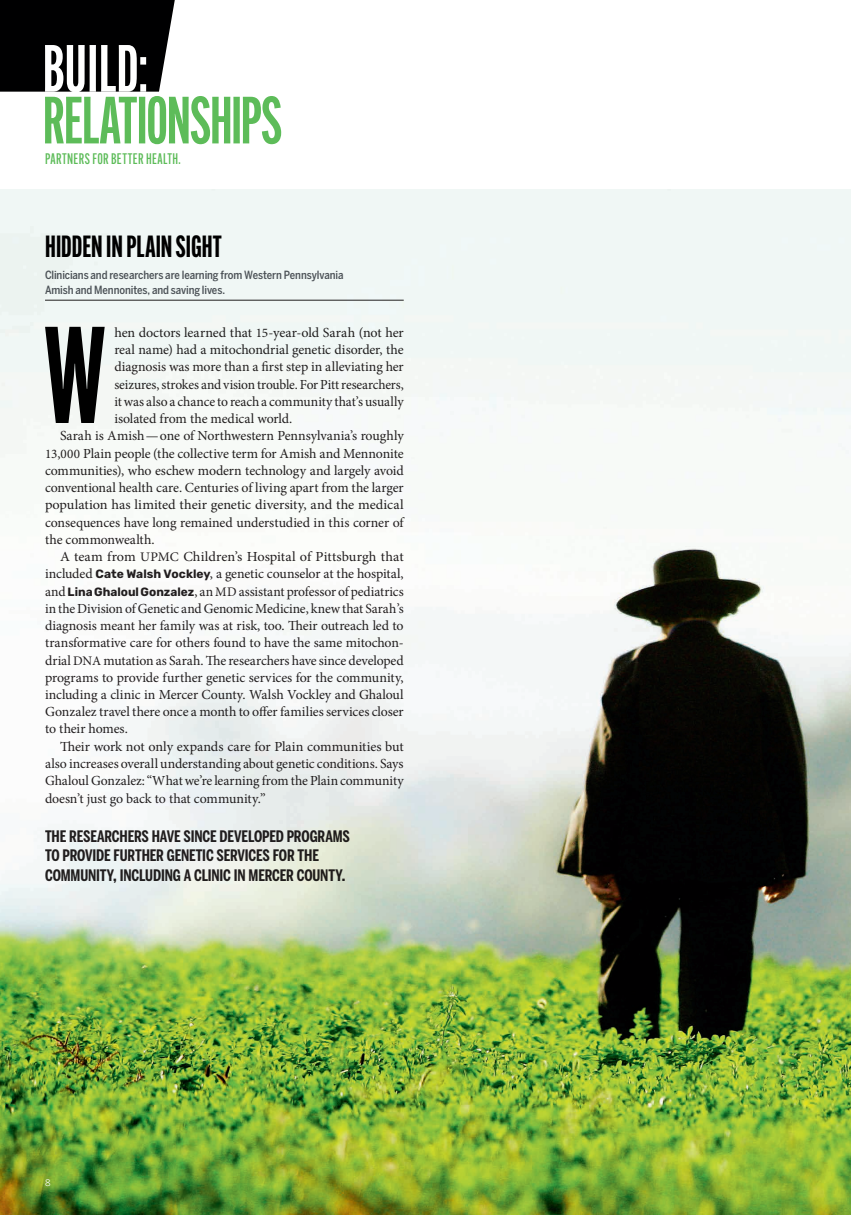
<style>
.page{position:relative;width:851px;height:1215px;background:#fff}
.page>*{position:absolute;margin:0;border:0;box-sizing:border-box;transform-origin:0 0}
.t1{font:600 134.55px "Alternate Gothic Comp ATF";color:#000001}
.t2{font:600 65.25px "Alternate Gothic Comp ATF";letter-spacing:-.02em;color:#5dbc59}
.t3{font:600 65.25px "Alternate Gothic Comp ATF";letter-spacing:.005em;color:#fff}
.t4{font:700 30px "Alternate Gothic Comp ATF";color:#000001}
.t5{font:700 15.75px/19.5px "Benton Sans Compressed";letter-spacing:-.01em;color:#231f20}
.t6{font:500 15px "Alternate Gothic Ex Cond ATF";letter-spacing:.03em;color:#5dbc59}
.t7{font:13.8px "Minion Pro";letter-spacing:-.005em;color:#231f20}
.t8{font:500 11.25px/15px "Benton Sans Condensed";letter-spacing:-.01em;color:#52565c}
.t9{font:9px "Benton Sans";color:#fff}
.s1{font-size:13.2px}
.s2{font-family:"Rubik";font-weight:700;font-size:12px}
</style>
<div class="page">
<img style="left:0;top:189px;width:850px;height:1026px">
<div style="left:0;top:0;width:175px;height:92px;background:#000001"></div>
<hr style="left:45px;top:300px;width:359px;height:1px;background:#231f20">
<h2 class="t3" style="left:43px;top:28px;width:107px">BUILD:</h2>
<h2 class="t2" style="left:43px;top:80px;width:241px">RELATIONSHIPS</h2>
<p class="t6" style="left:45px;top:150px;width:137px">PARTNERS FOR BETTER HEALTH.</p>
<h3 class="t4" style="left:45px;top:227px;width:178px">HIDDEN IN PLAIN SIGHT</h3>
<p class="t8" style="left:45px;top:267px;width:300px">Clinicians and researchers are learning from Western Pennsylvania<br>Amish and Mennonites, and saving lives.</p>
<h1 class="t1" style="left:44px;top:292px;width:63px">W</h1>
<p class="t7" style="left:114px;top:323px;width:291px">hen doctors learned that <span class="s1">15</span>-year-old Sarah (not her</p>
<p class="t7" style="left:114px;top:340px;width:291px">real name) had a mitochondrial genetic disorder, the</p>
<p class="t7" style="left:114px;top:358px;width:291px">diagnosis was more than a first step in alleviating her</p>
<p class="t7" style="left:114px;top:375px;width:291px">seizures, strokes and vision trouble. For Pitt researchers,</p>
<p class="t7" style="left:114px;top:392px;width:291px">it was also a chance to reach a community that’s usually</p>
<p class="t7" style="left:114px;top:409px;width:179px">isolated from the medical world.</p>
<p class="t7" style="left:60px;top:427px;width:345px">Sarah is Amish—one of Northwestern Pennsylvania’s roughly</p>
<p class="t7" style="left:45px;top:444px;width:360px"><span class="s1">13</span>,<span class="s1">000</span> Plain people (the collective term for Amish and Mennonite</p>
<p class="t7" style="left:45px;top:461px;width:360px">communities), who eschew modern technology and largely avoid</p>
<p class="t7" style="left:45px;top:478px;width:360px">conventional health care. Centuries of living apart from the larger</p>
<p class="t7" style="left:45px;top:496px;width:360px">population has limited their genetic diversity, and the medical</p>
<p class="t7" style="left:45px;top:513px;width:360px">consequences have long remained understudied in this corner of</p>
<p class="t7" style="left:45px;top:530px;width:111px">the commonwealth.</p>
<p class="t7" style="left:60px;top:547px;width:345px">A team from <span class="s1">UPMC</span> Children’s Hospital of Pittsburgh that</p>
<p class="t7" style="left:45px;top:565px;width:360px">included <span class="s2">Cate Walsh Vockley</span>, a genetic counselor at the hospital,</p>
<p class="t7" style="left:45px;top:582px;width:360px">and <span class="s2">Lina Ghaloul Gonzalez</span>, an <span class="s1">MD</span> assistant professor of pediatrics</p>
<p class="t7" style="left:45px;top:599px;width:360px">in the Division of Genetic and Genomic Medicine, knew that Sarah’s</p>
<p class="t7" style="left:45px;top:616px;width:360px">diagnosis meant her family was at risk, too. Their outreach led to</p>
<p class="t7" style="left:45px;top:634px;width:360px">transformative care for others found to have the same mitochon-</p>
<p class="t7" style="left:45px;top:651px;width:360px">drial <span class="s1">DNA</span> mutation as Sarah. The researchers have since developed</p>
<p class="t7" style="left:45px;top:668px;width:360px">programs to provide further genetic services for the community,</p>
<p class="t7" style="left:45px;top:685px;width:360px">including a clinic in Mercer County. Walsh Vockley and Ghaloul</p>
<p class="t7" style="left:45px;top:703px;width:360px">Gonzalez travel there once a month to offer families services closer</p>
<p class="t7" style="left:45px;top:720px;width:84px">to their homes.</p>
<p class="t7" style="left:60px;top:737px;width:345px">Their work not only expands care for Plain communities but</p>
<p class="t7" style="left:45px;top:754px;width:360px">also increases overall understanding about genetic conditions. Says</p>
<p class="t7" style="left:45px;top:772px;width:360px">Ghaloul Gonzalez: “What we’re learning from the Plain community</p>
<p class="t7" style="left:45px;top:789px;width:222px">doesn’t just go back to that community.”</p>
<p class="t5" style="left:45px;top:827px;width:306px">THE RESEARCHERS HAVE SINCE DEVELOPED PROGRAMS<br>TO PROVIDE FURTHER GENETIC SERVICES FOR THE<br>COMMUNITY, INCLUDING A CLINIC IN MERCER COUNTY.</p>
<p class="t9" style="left:45px;top:1177px;width:7px">8</p>
</div>
